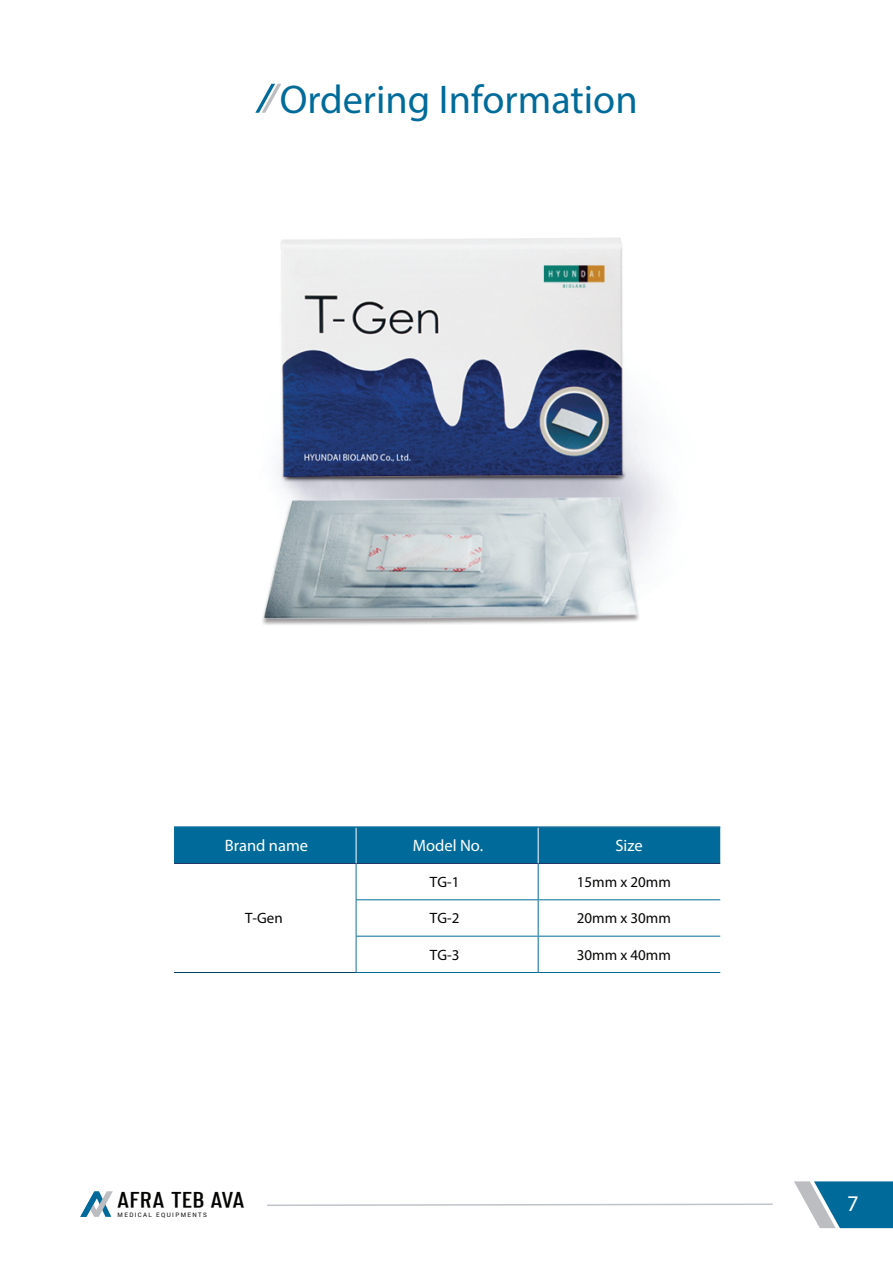
<style>
.page{position:relative;width:893px;height:1263px;background:#fff}
.page>*{position:absolute;margin:0;border:0;box-sizing:border-box;transform-origin:0 0}
.t1{font:40.2px "Myriad Pro";color:#006b9a}
.t2{font:22.5px "Myriad Pro";color:#fff}
.t3{font:700 21px "Merhique";letter-spacing:.025em;color:#040503}
.t4{font:16.5px "Myriad Pro";color:#fff}
.t5{font:15px "Myriad Pro";color:#050504}
.t6{font:6.9px "Yantramanav";letter-spacing:.2em;color:#050504}
</style>
<div class="page">
<img style="left:262px;top:238px;width:404px;height:387px">
<div style="left:174px;top:828px;width:546px;height:35px;background:#006b9a"></div>
<hr style="left:174px;top:826px;width:182px;height:2px;background:#006b9a">
<hr style="left:356px;top:826px;width:182px;height:2px;background:#006b9a">
<hr style="left:538px;top:826px;width:182px;height:2px;background:#146b99">
<hr style="left:174px;top:863px;width:182px;height:1px;background:#1c3567">
<hr style="left:356px;top:863px;width:182px;height:1px;background:#1c3567">
<hr style="left:538px;top:863px;width:182px;height:1px;background:#1c3567">
<hr style="left:356px;top:828px;width:1px;height:35px;background:#fff">
<hr style="left:538px;top:828px;width:1px;height:35px;background:#fff">
<hr style="left:356px;top:864px;width:1px;height:35px;background:#146e9d">
<hr style="left:538px;top:864px;width:1px;height:35px;background:#006b9a">
<hr style="left:356px;top:899px;width:182px;height:1px;background:#006b9a">
<hr style="left:356px;top:900px;width:1px;height:36px;background:#146e9d">
<hr style="left:538px;top:899px;width:182px;height:1px;background:#006b9a">
<hr style="left:538px;top:900px;width:1px;height:36px;background:#006b9a">
<hr style="left:356px;top:936px;width:182px;height:1px;background:#006b9a">
<hr style="left:356px;top:936px;width:1px;height:36px;background:#146e9d">
<hr style="left:538px;top:936px;width:182px;height:1px;background:#006b9a">
<hr style="left:538px;top:936px;width:1px;height:36px;background:#006b9a">
<hr style="left:174px;top:972px;width:182px;height:1px;background:#004060">
<hr style="left:356px;top:972px;width:182px;height:1px;background:#006b9a">
<hr style="left:538px;top:972px;width:182px;height:1px;background:#006b9a">
<svg style="left:255px;top:84px;width:26px;height:29px"></svg>
<svg style="left:267px;top:1203px;width:506px;height:3px"></svg>
<svg style="left:794px;top:1181px;width:99px;height:47px"></svg>
<svg style="left:80px;top:1191px;width:33px;height:26px"></svg>
<h1 class="t1" style="left:280px;top:74px;width:359px">Ordering Information</h1>
<p class="t4" style="left:225px;top:835px;width:85px">Brand name</p>
<p class="t4" style="left:413px;top:835px;width:72px">Model No.</p>
<p class="t4" style="left:615px;top:835px;width:29px">Size</p>
<p class="t5" style="left:245px;top:909px;width:39px">T-Gen</p>
<h3 class="t3" style="left:117px;top:1191px;width:130px">AFRA TEB AVA</h3>
<p class="t6" style="left:118px;top:1210px;width:91px">MEDICAL EQUIPMENTS</p>
<p class="t5" style="left:430px;top:873px;width:31px">TG-1</p>
<p class="t5" style="left:577px;top:873px;width:96px">15mm x 20mm</p>
<p class="t5" style="left:430px;top:909px;width:31px">TG-2</p>
<p class="t5" style="left:577px;top:909px;width:96px">20mm x 30mm</p>
<p class="t5" style="left:430px;top:945px;width:31px">TG-3</p>
<p class="t5" style="left:577px;top:945px;width:96px">30mm x 40mm</p>
<h2 class="t2" style="left:847px;top:1190px;width:13px">7</h2>
</div>
